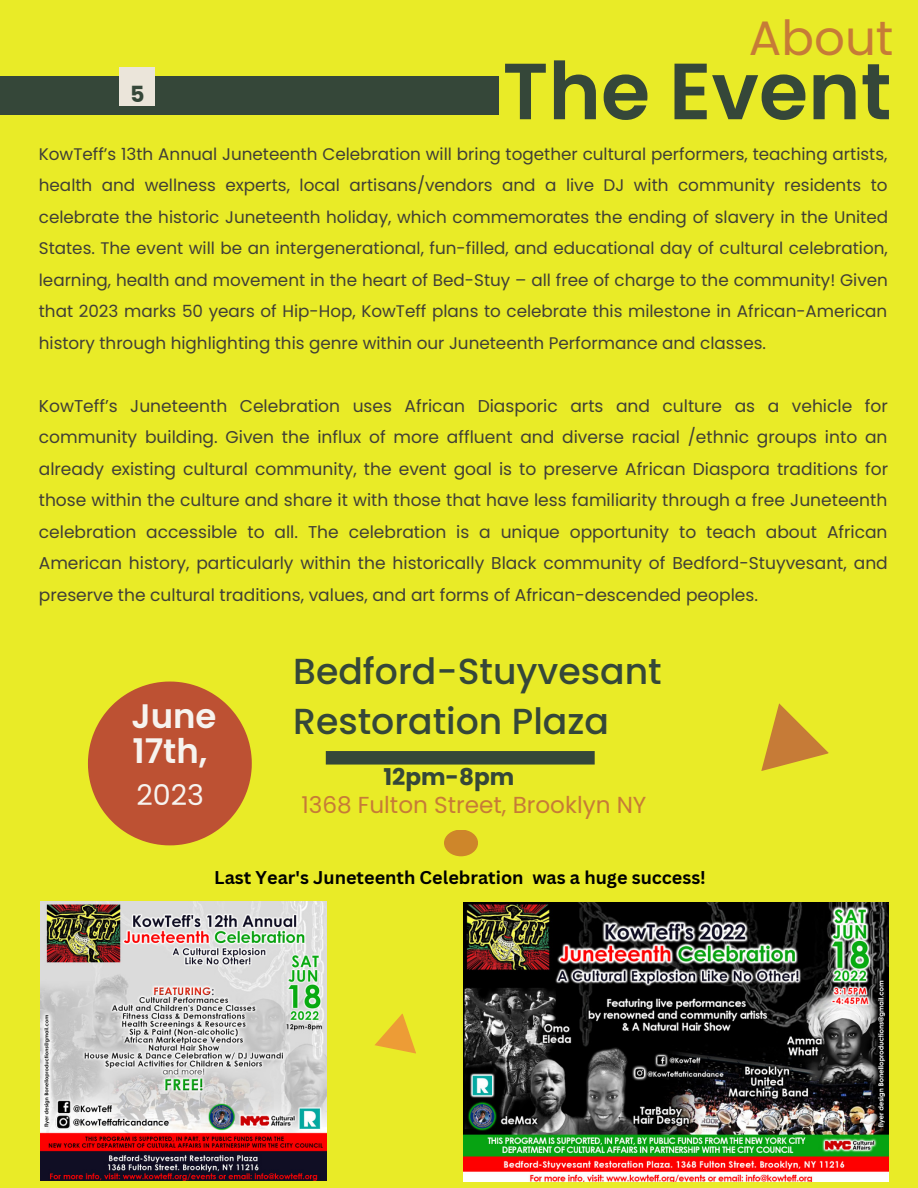
<style>
.page{position:relative;width:918px;height:1188px;background:#e9eb27}
.page>*{position:absolute;margin:0;border:0;box-sizing:border-box;transform-origin:0 0}
.t1{font:600 79.5px "Poppins";color:#354739}
.t2{font:48.3px "Poppins";color:#c67b37}
.t3{font:500 36.15px/49.8px "Poppins";color:#354739}
.t4{font:600 33.9px/35px "Poppins";color:#f6f3ef}
.t5{font:28.5px "Poppins";color:#f6f3ef}
.t6{font:23.1px "Poppins";color:#c67b37}
.t7{font:700 23.1px "Poppins";color:#354739}
.t8{font:700 22.2px "Poppins";color:#354739}
.t9{font:700 18px "Canva Sans";color:#000}
.t10{font:17.1px/31.5px "Poppins";color:#403e37;text-align:justify}
.t11{font:16.8px/31.5px "Poppins";color:#403e37;text-align:justify}
</style>
<div class="page">
<div style="left:444px;top:830px;width:34px;height:26px;background:#ce862a;border-radius:50%"></div>
<div style="left:0;top:76px;width:499px;height:38px;background:#354739"></div>
<div style="left:326px;top:751px;width:269px;height:14px;background:#354739"></div>
<svg style="left:88px;top:682px;width:164px;height:164px"></svg>
<svg style="left:761px;top:703px;width:68px;height:68px"></svg>
<div style="left:119px;top:68px;width:35px;height:38px;background:#ebe5da"></div>
<img style="left:464px;top:903px;width:425px;height:279px">
<img style="left:41px;top:901px;width:285px;height:279px">
<svg style="left:375px;top:1013px;width:41px;height:41px"></svg>
<h3 class="t8" style="left:130px;top:79px;width:16px">5</h3>
<h2 class="t2" style="left:749px;top:5px;width:146px">About</h2>
<h1 class="t1" style="left:503px;top:36px;width:390px">The Event</h1>
<p class="t11" style="left:39px;top:138px;width:851px">KowTeff’s 13th Annual Juneteenth Celebration will bring together cultural performers, teaching artists, health and wellness experts, local artisans/vendors and a live DJ with community residents to celebrate the historic Juneteenth holiday, which commemorates the ending of slavery in the United States. The event will be an intergenerational, fun-filled, and educational day of cultural celebration, learning, health and movement in the heart of Bed-Stuy – all free of charge to the community! Given that 2023 marks 50 years of Hip-Hop, KowTeff plans to celebrate this milestone in African-American history through highlighting this genre within our Juneteenth Performance and classes.</p>
<p class="t10" style="left:39px;top:390px;width:851px">KowTeff’s Juneteenth Celebration uses African Diasporic arts and culture as a vehicle for community building. Given the influx of more affluent and diverse racial /ethnic groups into an already existing cultural community, the event goal is to preserve African Diaspora traditions for those within the culture and share it with those that have less familiarity through a free Juneteenth celebration accessible to all. The celebration is a unique opportunity to teach about African American history, particularly within the historically Black community of Bedford-Stuyvesant, and preserve the cultural traditions, values, and art forms of African-descended peoples.</p>
<h3 class="t4" style="left:131px;top:699px;width:87px">June<br>17th,</h3>
<h3 class="t5" style="left:136px;top:775px;width:69px">2023</h3>
<h3 class="t3" style="left:293px;top:647px;width:370px">Bedford-Stuyvesant<br>Restoration Plaza</h3>
<h3 class="t7" style="left:384px;top:761px;width:132px">12pm-8pm</h3>
<h3 class="t6" style="left:301px;top:789px;width:347px">1368 Fulton Street, Brooklyn NY</h3>
<p class="t9" style="left:214px;top:865px;width:493px">Last Year's Juneteenth Celebration was a huge success!</p>
</div>
